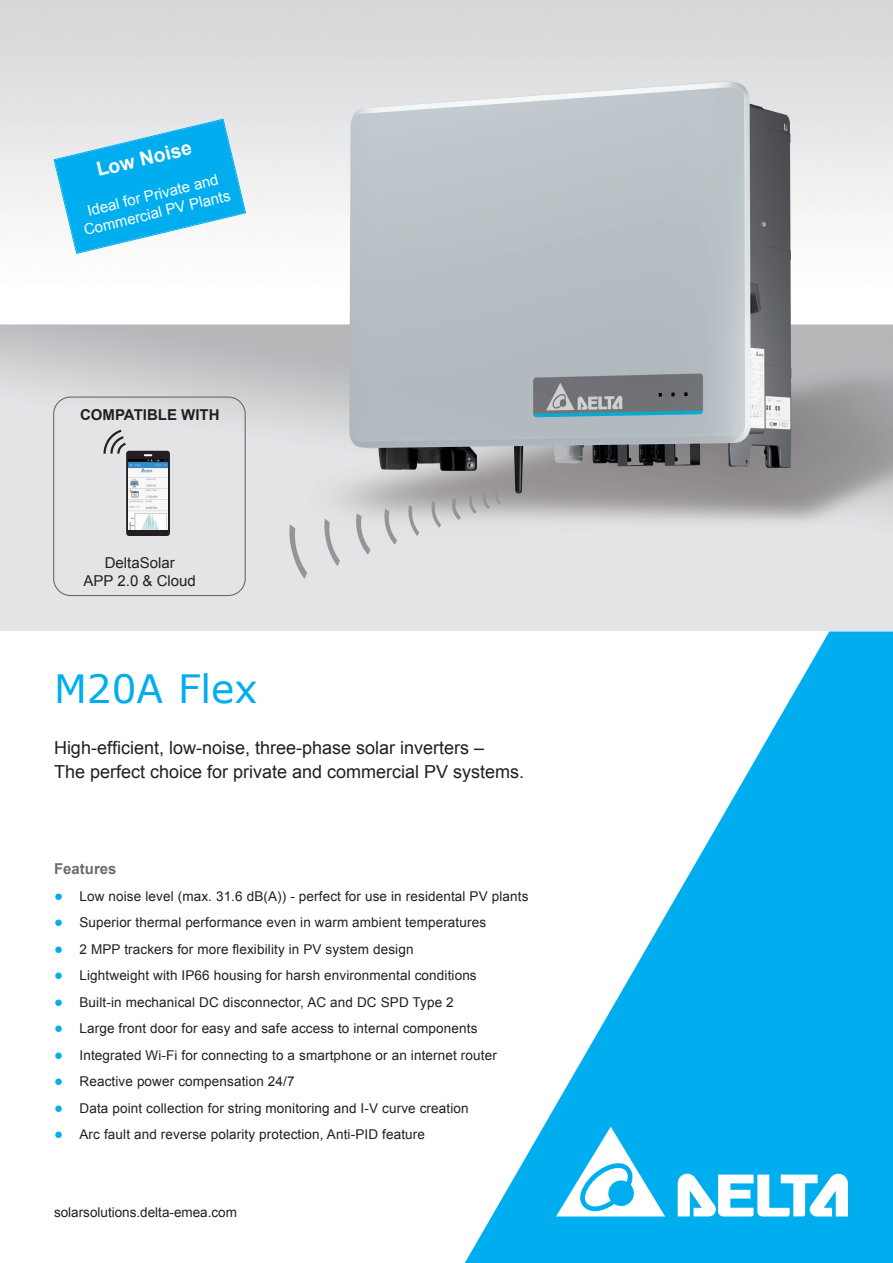
<style>
.page{position:relative;width:893px;height:1263px;background:#fff}
.page>*{position:absolute;margin:0;border:0;box-sizing:border-box;transform-origin:0 0}
.HE-Product_name_shor{font:39px "Verdana";color:#00aeef}
.t1{font:700 19.5px "Arial";color:#fff}
.HE-Teaser-pf{font:18px "Arial";color:#231f20}
.HE-Featuring_descrip{font:15px/18px "Arial";color:#fff;text-align:center}
.t2{font:15px "Arial";color:#231f20}
.t3{font:700 15px "Arial";color:#231f20}
.HE-Heading_Features{font:700 15px "Arial";color:#6c6d70}
.CD-Web_address-pf{font:13.5px "Arial";letter-spacing:.01em;color:#231f20}
.s1{font-size:15px;color:#00aeef}
</style>
<div class="page">
<img style="left:0;top:0;width:893px;height:631px">
<svg style="left:465px;top:631px;width:428px;height:632px;fill:#00aeef"></svg>
<svg style="left:678px;top:1174px;width:170px;height:42px"></svg>
<svg style="left:556px;top:1126px;width:109px;height:90px"></svg>
<svg style="left:54px;top:119px;width:192px;height:135px"></svg>
<svg style="left:408px;top:505px;width:11px;height:31px"></svg>
<svg style="left:431px;top:501px;width:10px;height:27px"></svg>
<svg style="left:451px;top:498px;width:10px;height:22px"></svg>
<svg style="left:469px;top:495px;width:8px;height:19px"></svg>
<svg style="left:483px;top:491px;width:18px;height:18px"></svg>
<svg style="left:384px;top:509px;width:13px;height:36px"></svg>
<svg style="left:356px;top:513px;width:15px;height:42px"></svg>
<svg style="left:324px;top:519px;width:16px;height:47px"></svg>
<svg style="left:289px;top:524px;width:18px;height:55px"></svg>
<div style="left:53px;top:396px;width:193px;height:200px;border:1px solid #636366;border-radius:17px"></div>
<div style="left:126px;top:451px;width:44px;height:85px;background:#231f20;border-radius:3px"></div>
<svg style="left:144px;top:454px;width:8px;height:2px"></svg>
<img style="left:128px;top:459px;width:40px;height:70px">
<svg style="left:103px;top:430px;width:23px;height:24px"></svg>
<p class="t1" style="left:94px;top:158px;width:99px;rotate:-14deg">Low Noise</p>
<p class="HE-Featuring_descrip" style="left:78px;top:204px;width:152px;rotate:-14deg">Ideal for Private and<br>Commercial PV Plants</p>
<p class="t3" style="left:80px;top:405px;width:141px">COMPATIBLE WITH</p>
<p class="t2" style="left:105px;top:553px;width:72px">DeltaSolar</p>
<p class="t2" style="left:84px;top:571px;width:114px">APP 2.0 &amp; Cloud</p>
<p class="HE-Product_name_shor" style="left:54px;top:662px;width:205px">M20A Flex</p>
<p class="HE-Teaser-pf" style="left:54px;top:736px;width:432px">High-efficient, low-noise, three-phase solar inverters –</p>
<p class="HE-Teaser-pf" style="left:54px;top:760px;width:472px">The perfect choice for private and commercial PV systems.</p>
<p class="HE-Heading_Features" style="left:54px;top:859px;width:64px">Features</p>
<p class="CD-Web_address-pf" style="left:54px;top:887px;width:476px"><span class="s1">●</span> Low noise level (max. 31.6 dB(A)) - perfect for use in residental PV plants</p>
<p class="CD-Web_address-pf" style="left:54px;top:913px;width:434px"><span class="s1">●</span> Superior thermal performance even in warm ambient temperatures</p>
<p class="CD-Web_address-pf" style="left:54px;top:940px;width:361px"><span class="s1">●</span> 2 MPP trackers for more flexibility in PV system design</p>
<p class="CD-Web_address-pf" style="left:54px;top:967px;width:424px"><span class="s1">●</span> Lightweight with IP66 housing for harsh environmental conditions</p>
<p class="CD-Web_address-pf" style="left:54px;top:993px;width:401px"><span class="s1">●</span> Built-in mechanical DC disconnector, AC and DC SPD Type 2</p>
<p class="CD-Web_address-pf" style="left:54px;top:1020px;width:425px"><span class="s1">●</span> Large front door for easy and safe access to internal components</p>
<p class="CD-Web_address-pf" style="left:54px;top:1046px;width:444px"><span class="s1">●</span> Integrated Wi-Fi for connecting to a smartphone or an internet router</p>
<p class="CD-Web_address-pf" style="left:54px;top:1073px;width:242px"><span class="s1">●</span> Reactive power compensation 24/7</p>
<p class="CD-Web_address-pf" style="left:54px;top:1099px;width:416px"><span class="s1">●</span> Data point collection for string monitoring and I-V curve creation</p>
<p class="CD-Web_address-pf" style="left:54px;top:1126px;width:372px"><span class="s1">●</span> Arc fault and reverse polarity protection, Anti-PID feature</p>
<p class="CD-Web_address-pf" style="left:54px;top:1204px;width:185px">solarsolutions.delta-emea.com</p>
</div>
